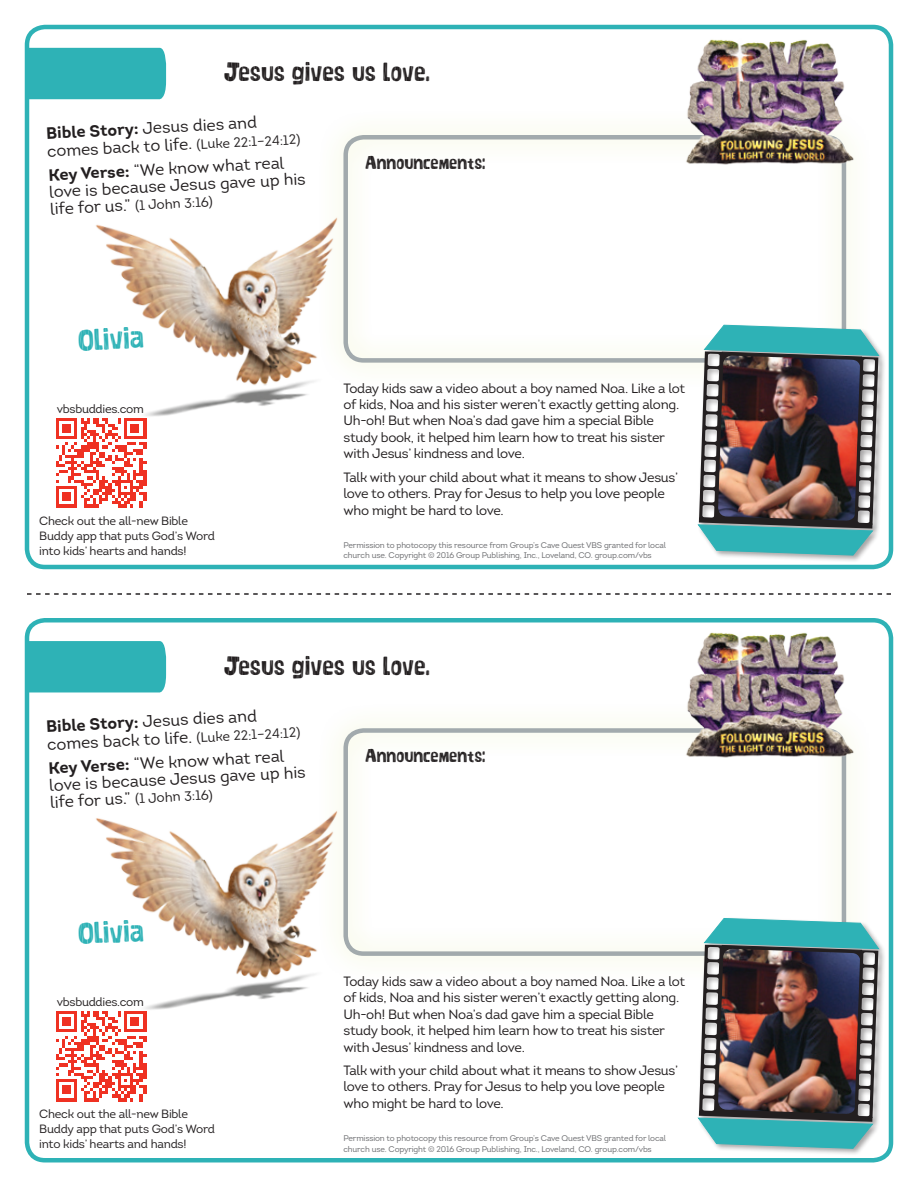
<style>
.page{position:relative;width:918px;height:1188px;background:#fff}
.page>*{position:absolute;margin:0;border:0;box-sizing:border-box;transform-origin:0 0}
.t1{font:29.25px "Bosque Wood";color:#2eb2b6}
.t2{font:25.5px "Bosque Wood";color:#231f20}
.t3{font:18px "Bosque Wood";color:#231f20}
.t4{font:16.5px/17px "Intro";color:#231f20}
.t5{font:13.5px/16.5px "Intro";letter-spacing:-.02em;color:#231f20}
.t6{font:12px/15px "Intro";letter-spacing:-.02em;color:#231f20}
.t7{font:8.25px/10.5px "Intro";letter-spacing:-.02em;color:#6c6d70}
.s1{font-weight:700}
.s2{font-size:13.5px}
</style>
<div class="page">
<div style="left:25px;top:25px;width:868px;height:544px;border:4px solid #2eb2b6;border-radius:18px"></div>
<svg style="left:27px;top:593px;width:864px;height:2px"></svg>
<svg style="left:56px;top:418px;width:90px;height:90px"></svg>
<div style="left:26px;top:48px;width:140px;height:51px;background:#2eb2b6"></div>
<div style="left:343px;top:135px;width:503px;height:228px;border:4px solid #a2aaad;border-radius:18px"></div>
<img style="left:679px;top:39px;width:175px;height:129px">
<img style="left:59px;top:186px;width:309px;height:255px">
<div style="left:697px;top:323px;width:189px;height:240px;background:#231f20;opacity:.4"></div>
<img style="left:698px;top:325px;width:181px;height:230px">
<div style="left:25px;top:618px;width:868px;height:544px;border:4px solid #2eb2b6;border-radius:18px"></div>
<svg style="left:56px;top:1011px;width:90px;height:90px"></svg>
<div style="left:26px;top:641px;width:140px;height:51px;background:#2eb2b6"></div>
<div style="left:343px;top:728px;width:503px;height:228px;border:4px solid #a2aaad;border-radius:18px"></div>
<img style="left:679px;top:632px;width:175px;height:129px">
<img style="left:59px;top:779px;width:309px;height:255px">
<div style="left:697px;top:917px;width:189px;height:239px;background:#231f20;opacity:.4"></div>
<img style="left:698px;top:918px;width:181px;height:231px">
<h2 class="t2" style="left:224px;top:56px;width:208px">Jesus gives us love.</h2>
<p class="t4" style="left:46px;top:124px;width:255px;line-height:18px;rotate:-3deg"><span class="s1">Bible Story:</span> Jesus dies and comes back to life. <span class="s2">(Luke 22:1–24:12)</span></p>
<p class="t4" style="left:48px;top:166px;width:258px;rotate:-3deg"><span class="s1">Key Verse:</span> “We know what real love is because Jesus gave up his life for us.” <span class="s2">(1 John 3:16)</span></p>
<h3 class="t3" style="left:365px;top:151px;width:122px">Announcements:</h3>
<h1 class="t1" style="left:77px;top:322px;width:68px;rotate:-3deg">Olivia</h1>
<p class="t6" style="left:57px;top:401px;width:89px">vbsbuddies.com</p>
<p class="t6" style="left:39px;top:514px;width:177px">Check out the all-new Bible<br>Buddy app that puts God’s Word into kids’ hearts and hands!</p>
<p class="t5" style="left:343px;top:380px;width:343px">Today kids saw a video about a boy named Noa. Like a lot of kids, Noa and his sister weren’t exactly getting along.<br>Uh-oh! But when Noa’s dad gave him a special Bible study book, it helped him learn how to treat his sister with Jesus’ kindness and love.</p>
<p class="t5" style="left:343px;top:469px;width:336px">Talk with your child about what it means to show Jesus’ love to others. Pray for Jesus to help you love people who might be hard to love.</p>
<p class="t7" style="left:343px;top:540px;width:324px">Permission to photocopy this resource from Group’s Cave Quest VBS granted for local church use. Copyright © 2016 Group Publishing, Inc., Loveland, CO. group.com/vbs</p>
<h2 class="t2" style="left:224px;top:649px;width:208px">Jesus gives us love.</h2>
<p class="t4" style="left:46px;top:717px;width:255px;line-height:18px;rotate:-3deg"><span class="s1">Bible Story:</span> Jesus dies and comes back to life. <span class="s2">(Luke 22:1–24:12)</span></p>
<p class="t4" style="left:48px;top:760px;width:258px;rotate:-3deg"><span class="s1">Key Verse:</span> “We know what real love is because Jesus gave up his life for us.” <span class="s2">(1 John 3:16)</span></p>
<h3 class="t3" style="left:365px;top:744px;width:122px">Announcements:</h3>
<h1 class="t1" style="left:77px;top:915px;width:68px;rotate:-3deg">Olivia</h1>
<p class="t6" style="left:57px;top:994px;width:89px">vbsbuddies.com</p>
<p class="t6" style="left:39px;top:1107px;width:177px">Check out the all-new Bible<br>Buddy app that puts God’s Word into kids’ hearts and hands!</p>
<p class="t5" style="left:343px;top:973px;width:343px">Today kids saw a video about a boy named Noa. Like a lot of kids, Noa and his sister weren’t exactly getting along.<br>Uh-oh! But when Noa’s dad gave him a special Bible study book, it helped him learn how to treat his sister with Jesus’ kindness and love.</p>
<p class="t5" style="left:343px;top:1062px;width:336px">Talk with your child about what it means to show Jesus’ love to others. Pray for Jesus to help you love people who might be hard to love.</p>
<p class="t7" style="left:343px;top:1133px;width:324px">Permission to photocopy this resource from Group’s Cave Quest VBS granted for local church use. Copyright © 2016 Group Publishing, Inc., Loveland, CO. group.com/vbs</p>
</div>
